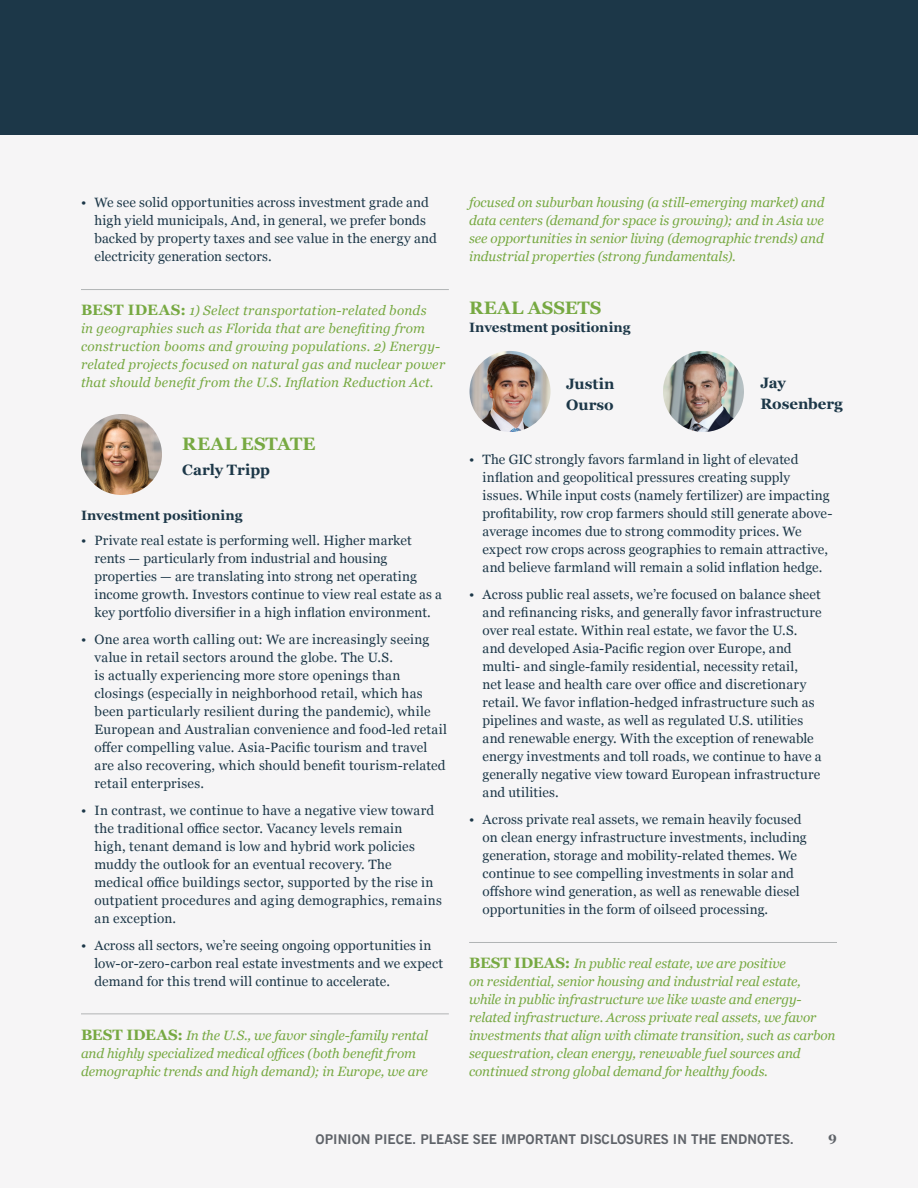
<style>
.page{position:relative;width:918px;height:1188px;background:#fff}
.page>*{position:absolute;margin:0;border:0;box-sizing:border-box;transform-origin:0 0}
.Asset_class{font:700 18px "Georgia";letter-spacing:.005em;color:#77a942}
.Bio_name{font:700 15px/21px "Georgia";color:#1c3748}
.t1{font:13.5px/18px "Georgia";letter-spacing:.01em;color:#1c3748}
.best_ideas{font:italic 13.5px/18px "Georgia";letter-spacing:-.005em;color:#77a942}
.best_ideas-2{font:italic 13.5px/18px "Georgia";letter-spacing:.015em;color:#77a942}
.t2{font:700 13.5px "News Gothic BT";color:#5f6369}
.Body_copy{font:700 13.5px "Georgia";color:#1c3748}
.t3{font:700 13.5px "Georgia Pro";color:#5f6369}
.s1{font-weight:700;font-style:normal;font-size:15px}
</style>
<div class="page">
<div style="left:0;top:135px;width:918px;height:1053px;background:#f6f5f6"></div>
<div style="left:0;top:0;width:918px;height:135px;background:#1c3748"></div>
<hr style="left:81px;top:289px;width:368px;height:1px;background:#b1b4b5">
<hr style="left:81px;top:1013px;width:368px;height:1px;background:#b1b4b5">
<hr style="left:469px;top:942px;width:368px;height:1px;background:#b1b4b5">
<img style="left:81px;top:414px;width:81px;height:81px;border-radius:40px">
<img style="left:470px;top:351px;width:80px;height:81px;border-radius:40px">
<img style="left:663px;top:351px;width:81px;height:81px;border-radius:40px">
<p class="t1" style="left:94px;top:193px;width:344px;text-indent:-14px">• We see solid opportunities across investment grade and high yield municipals, And, in general, we prefer bonds backed by property taxes and see value in the energy and electricity generation sectors.</p>
<p class="best_ideas-2" style="left:81px;top:301px;width:366px"><span class="s1">BEST IDEAS:</span> 1) Select transportation-related bonds<br>in geographies such as Florida that are benefiting from construction booms and growing populations. 2) Energy&shy;related projects focused on natural gas and nuclear power that should benefit from the U.S. Inflation Reduction Act.</p>
<p class="Asset_class" style="left:182px;top:430px;width:135px">REAL ESTATE</p>
<p class="Bio_name" style="left:182px;top:459px;width:89px">Carly Tripp</p>
<p class="Body_copy" style="left:81px;top:505px;width:163px">Investment positioning</p>
<p class="t1" style="left:94px;top:531px;width:349px;text-indent:-14px">• Private real estate is performing well. Higher market rents — particularly from industrial and housing properties — are translating into strong net operating income growth. Investors continue to view real estate as a key portfolio diversifier in a high inflation environment.</p>
<p class="t1" style="left:94px;top:630px;width:354px;text-indent:-14px">• One area worth calling out: We are increasingly seeing value in retail sectors around the globe. The U.S.<br>is actually experiencing more store openings than closings (especially in neighborhood retail, which has been particularly resilient during the pandemic), while European and Australian convenience and food-led retail offer compelling value. Asia-Pacific tourism and travel are also recovering, which should benefit tourism-related retail enterprises.</p>
<p class="t1" style="left:94px;top:801px;width:349px;text-indent:-14px">• In contrast, we continue to have a negative view toward the traditional office sector. Vacancy levels remain<br>high, tenant demand is low and hybrid work policies muddy the outlook for an eventual recovery. The medical office buildings sector, supported by the rise in outpatient procedures and aging demographics, remains an exception.</p>
<p class="t1" style="left:94px;top:936px;width:350px;text-indent:-14px">• Across all sectors, we’re seeing ongoing opportunities in low-or-zero-carbon real estate investments and we expect demand for this trend will continue to accelerate.</p>
<p class="best_ideas" style="left:81px;top:1026px;width:349px"><span class="s1">BEST IDEAS:</span> In the U.S., we favor single-family rental and highly specialized medical offices (both benefit from demographic trends and high demand); in Europe, we are</p>
<p class="best_ideas" style="left:469px;top:193px;width:357px;text-align:justify">focused on suburban housing (a still-emerging market) and data centers (demand for space is growing); and in Asia we see opportunities in senior living (demographic trends) and industrial properties (strong fundamentals).</p>
<p class="Asset_class" style="left:469px;top:294px;width:134px">REAL ASSETS</p>
<p class="Body_copy" style="left:469px;top:317px;width:163px">Investment positioning</p>
<p class="Bio_name" style="left:566px;top:372px;width:50px">Justin<br>Ourso</p>
<p class="Bio_name" style="left:760px;top:371px;width:84px">Jay<br>Rosenberg</p>
<p class="t1" style="left:483px;top:450px;width:351px;text-indent:-14px">• The GIC strongly favors farmland in light of elevated inflation and geopolitical pressures creating supply issues. While input costs (namely fertilizer) are impacting profitability, row crop farmers should still generate above&shy;average incomes due to strong commodity prices. We expect row crops across geographies to remain attractive, and believe farmland will remain a solid inflation hedge.</p>
<p class="t1" style="left:483px;top:585px;width:341px;text-indent:-14px">• Across public real assets, we’re focused on balance sheet and refinancing risks, and generally favor infrastructure over real estate. Within real estate, we favor the U.S. and developed Asia-Pacific region over Europe, and multi- and single-family residential, necessity retail,<br>net lease and health care over office and discretionary retail. We favor inflation-hedged infrastructure such as pipelines and waste, as well as regulated U.S. utilities and renewable energy. With the exception of renewable energy investments and toll roads, we continue to have a generally negative view toward European infrastructure and utilities.</p>
<p class="t1" style="left:483px;top:810px;width:326px;text-indent:-14px">• Across private real assets, we remain heavily focused on clean energy infrastructure investments, including generation, storage and mobility-related themes. We continue to see compelling investments in solar and offshore wind generation, as well as renewable diesel opportunities in the form of oilseed processing.</p>
<p class="best_ideas" style="left:469px;top:954px;width:368px"><span class="s1">BEST IDEAS:</span> In public real estate, we are positive<br>on residential, senior housing and industrial real estate, while in public infrastructure we like waste and energy&shy;related infrastructure. Across private real assets, we favor investments that align with climate transition, such as carbon sequestration, clean energy, renewable fuel sources and continued strong global demand for healthy foods.</p>
<p class="t2" style="left:316px;top:1131px;width:480px">OPINION PIECE. PLEASE SEE IMPORTANT DISCLOSURES IN THE ENDNOTES.</p>
<p class="t3" style="left:828px;top:1132px;width:10px">9</p>
</div>
